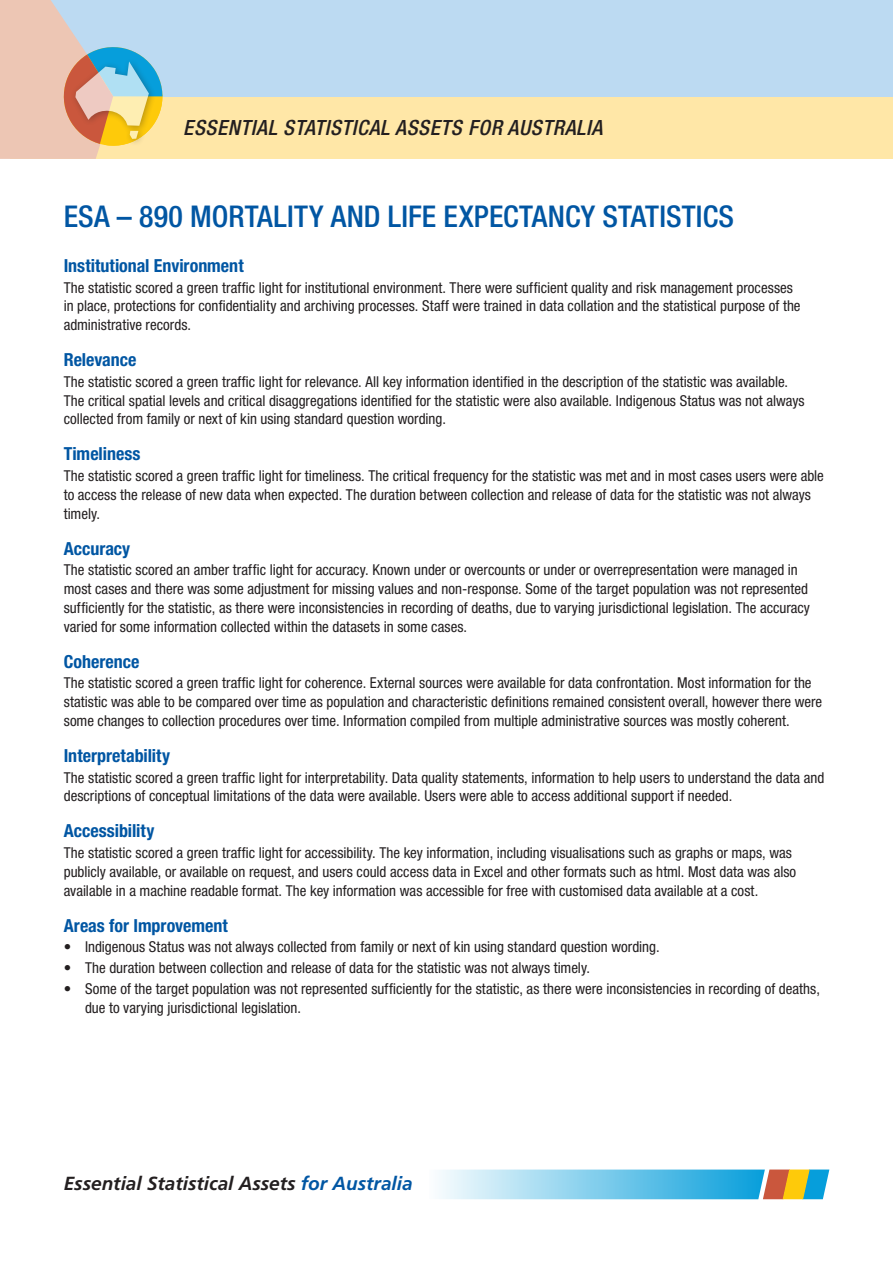
<style>
.page{position:relative;width:893px;height:1263px;background:#fff}
.page>*{position:absolute;margin:0;border:0;box-sizing:border-box;transform-origin:0 0}
.t1{font:500 condensed 30px "Helvetica Neue";letter-spacing:.005em;color:#0156a3}
.t2{font:italic 500 condensed 21px "Helvetica Neue";letter-spacing:.03em;color:#231f20}
.t3{font:italic 700 18.9px "Frutiger";color:#231f20}
.t4{font:700 condensed 18px "Helvetica Neue";color:#0156a3}
.t5{font:condensed 15px/18.8px "Helvetica Neue";color:#231f20}
.s1{color:#0156a3}
</style>
<div class="page">
<svg style="left:439px;top:1169px;width:390px;height:30px;background:#87c6d7"></svg>
<div style="left:10px;top:97px;width:883px;height:62px;background:#ffe7a7"></div>
<div style="left:0;top:0;width:893px;height:97px;background:#bcdaf2"></div>
<svg style="left:0;top:0;width:163px;height:159px"></svg>
<h2 class="t2" style="left:183px;top:115px;width:392px">ESSENTIAL STATISTICAL ASSETS FOR AUSTRALIA</h2>
<h1 class="t1" style="left:64px;top:199px;width:672px">ESA – 890 MORTALITY AND LIFE EXPECTANCY STATISTICS</h1>
<p class="t4" style="left:64px;top:254px;width:181px">Institutional Environment</p>
<p class="t5" style="left:64px;top:278px;width:738px">The statistic scored a green traffic light for institutional environment. There were sufficient quality and risk management processes in place, protections for confidentiality and archiving processes. Staff were trained in data collation and the statistical purpose of the administrative records.</p>
<p class="t4" style="left:64px;top:349px;width:74px">Relevance</p>
<p class="t5" style="left:64px;top:372px;width:742px">The statistic scored a green traffic light for relevance. All key information identified in the description of the statistic was available.<br>The critical spatial levels and critical disaggregations identified for the statistic were also available. Indigenous Status was not always collected from family or next of kin using standard question wording.</p>
<p class="t4" style="left:64px;top:443px;width:78px">Timeliness</p>
<p class="t5" style="left:64px;top:466px;width:762px">The statistic scored a green traffic light for timeliness. The critical frequency for the statistic was met and in most cases users were able to access the release of new data when expected. The duration between collection and release of data for the statistic was not always timely.</p>
<p class="t4" style="left:64px;top:537px;width:68px">Accuracy</p>
<p class="t5" style="left:64px;top:561px;width:748px">The statistic scored an amber traffic light for accuracy. Known under or overcounts or under or overrepresentation were managed in most cases and there was some adjustment for missing values and non-response. Some of the target population was not represented sufficiently for the statistic, as there were inconsistencies in recording of deaths, due to varying jurisdictional legislation. The accuracy varied for some information collected within the datasets in some cases.</p>
<p class="t4" style="left:64px;top:650px;width:77px">Coherence</p>
<p class="t5" style="left:64px;top:674px;width:760px">The statistic scored a green traffic light for coherence. External sources were available for data confrontation. Most information for the statistic was able to be compared over time as population and characteristic definitions remained consistent overall, however there were some changes to collection procedures over time. Information compiled from multiple administrative sources was mostly coherent.</p>
<p class="t4" style="left:64px;top:744px;width:108px">Interpretability</p>
<p class="t5" style="left:64px;top:768px;width:762px">The statistic scored a green traffic light for interpretability. Data quality statements, information to help users to understand the data and descriptions of conceptual limitations of the data were available. Users were able to access additional support if needed.</p>
<p class="t4" style="left:64px;top:820px;width:92px">Accessibility</p>
<p class="t5" style="left:64px;top:843px;width:734px">The statistic scored a green traffic light for accessibility. The key information, including visualisations such as graphs or maps, was publicly available, or available on request, and users could access data in Excel and other formats such as html. Most data was also available in a machine readable format. The key information was accessible for free with customised data available at a cost.</p>
<p class="t4" style="left:64px;top:914px;width:165px">Areas for Improvement</p>
<p class="t5" style="left:64px;top:938px;width:597px">• Indigenous Status was not always collected from family or next of kin using standard question wording.</p>
<p class="t5" style="left:64px;top:958px;width:528px">• The duration between collection and release of data for the statistic was not always timely.</p>
<p class="t5" style="left:85px;top:979px;width:736px;text-indent:-21px">• Some of the target population was not represented sufficiently for the statistic, as there were inconsistencies in recording of deaths, due to varying jurisdictional legislation.</p>
<p class="t3" style="left:64px;top:1172px;width:350px">Essential Statistical Assets <span class="s1">for Australia</span></p>
</div>
